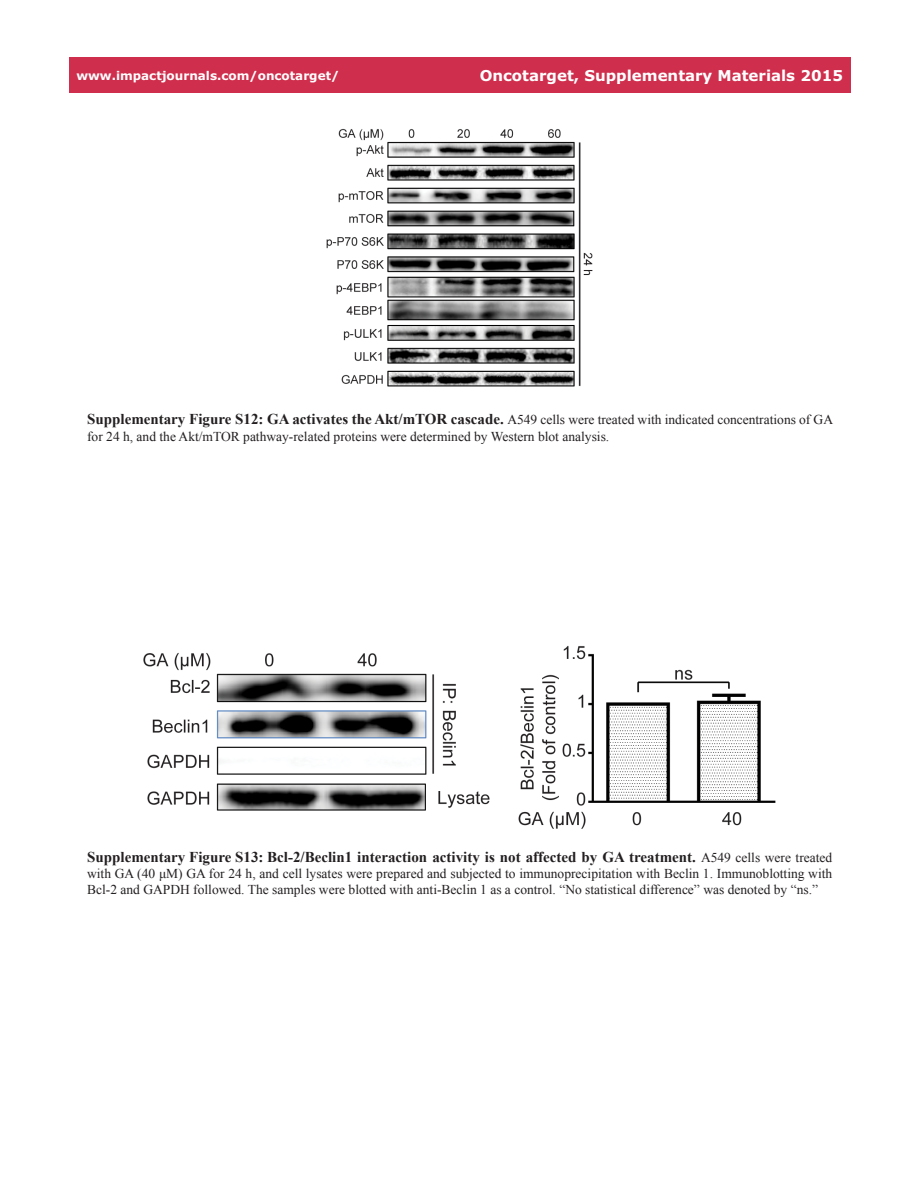
<style>
.page{position:relative;width:918px;height:1188px;background:#fff}
.page>*{position:absolute;margin:0;border:0;box-sizing:border-box;transform-origin:0 0}
.t1{font:700 15px "Times New Roman";color:#231f20}
.t2{font:700 15px "Verdana";color:#fff}
.t3{font:13.5px/16.2px "Times New Roman";color:#231f20}
.t4{font:700 12px "Verdana";color:#fff}
.s1{font-weight:400;font-size:13.5px}
</style>
<div class="page">
<div style="left:69px;top:57px;width:781px;height:36px;background:#cf2e4c"></div>
<img style="left:326px;top:128px;width:267px;height:259px">
<img style="left:143px;top:645px;width:633px;height:184px">
<p class="t4" style="left:76px;top:68px;width:264px">www.impactjournals.com/oncotarget/</p>
<p class="t2" style="left:480px;top:66px;width:365px">Oncotarget, Supplementary Materials 2015</p>
<p class="t1" style="left:87px;top:409px;width:747px">Supplementary Figure S12: GA activates the Akt/mTOR cascade. <span class="s1">A549 cells were treated with indicated concentrations of GA</span></p>
<p class="t3" style="left:87px;top:428px;width:524px">for 24 h, and the Akt/mTOR pathway-related proteins were determined by Western blot analysis.</p>
<p class="t1" style="left:87px;top:847px;width:747px">Supplementary Figure S13: Bcl-2/Beclin1 interaction activity is not affected by GA treatment. <span class="s1">A549 cells were treated</span></p>
<p class="t3" style="left:87px;top:865px;width:747px">with GA (40 μM) GA for 24 h, and cell lysates were prepared and subjected to immunoprecipitation with Beclin 1. Immunoblotting with<br>Bcl-2 and GAPDH followed. The samples were blotted with anti-Beclin 1 as a control. “No statistical difference” was denoted by “ns.”</p>
</div>
